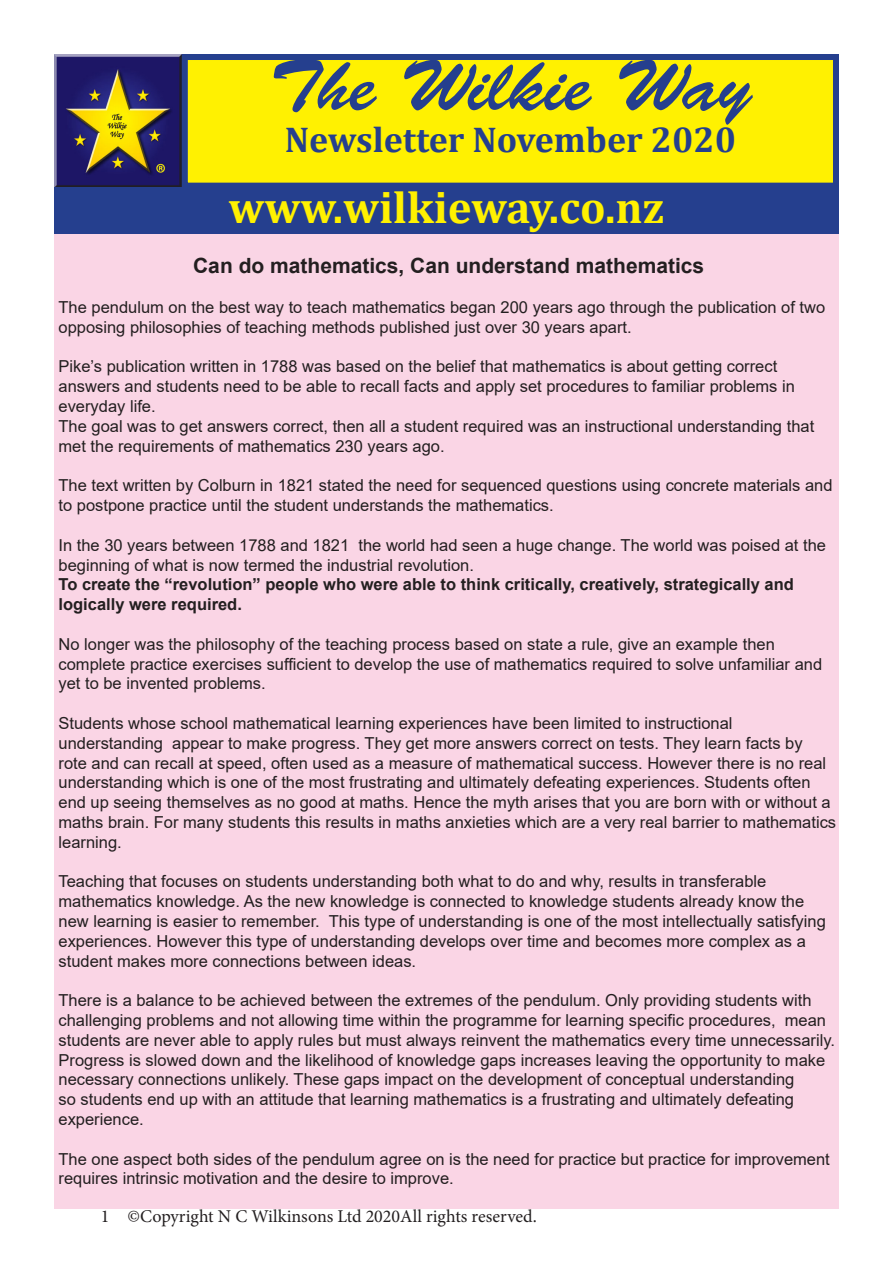
<style>
.page{position:relative;width:893px;height:1263px;background:#fff}
.page>*{position:absolute;margin:0;border:0;box-sizing:border-box;transform-origin:0 0}
.t1{font:72px "Brush Script Std";color:#253f8e}
.t2{font:700 45px "Cambria";color:#fff101}
.t3{font:700 36px "Cambria";color:#253f8e}
.t4{font:700 21px "Arial";color:#231f20}
.t5{font:18px "Minion Pro";color:#231f20}
.t6{font:16.5px/19.8px "Arial";color:#231f20}
.t7{font:700 16.5px/19.8px "Arial";color:#231f20}
</style>
<div class="page">
<img style="left:54px;top:55px;width:128px;height:133px">
<div style="left:185px;top:57px;width:651px;height:129px;background:#fff101"></div>
<div style="left:182px;top:54px;width:657px;height:135px;border:6px solid #253f8e"></div>
<div style="left:54px;top:188px;width:785px;height:46px;background:#253f8e"></div>
<div style="left:54px;top:234px;width:785px;height:975px;background:#fad5e5"></div>
<p class="t1" style="left:270px;top:46px;width:483px">The Wilkie Way</p>
<p class="t3" style="left:285px;top:115px;width:453px">Newsletter November 2020</p>
<p class="t2" style="left:229px;top:175px;width:437px">www.wilkieway.co.nz</p>
<p class="t4" style="left:193px;top:251px;width:513px">Can do mathematics, Can understand mathematics</p>
<p class="t6" style="left:58px;top:297px;width:768px">The pendulum on the best way to teach mathematics began 200 years ago through the publication of two opposing philosophies of teaching methods published just over 30 years apart.</p>
<p class="t6" style="left:58px;top:357px;width:738px">Pike’s publication written in 1788 was based on the belief that mathematics is about getting correct answers and students need to be able to recall facts and apply set procedures to familiar problems in everyday life.</p>
<p class="t6" style="left:58px;top:416px;width:757px">The goal was to get answers correct, then all a student required was an instructional understanding that met the requirements of mathematics 230 years ago.</p>
<p class="t6" style="left:58px;top:475px;width:776px">The text written by Colburn in 1821 stated the need for sequenced questions using concrete materials and to postpone practice until the student understands the mathematics.</p>
<p class="t6" style="left:58px;top:535px;width:769px">In the 30 years between 1788 and 1821 the world had seen a huge change. The world was poised at the beginning of what is now termed the industrial revolution.</p>
<p class="t7" style="left:58px;top:575px;width:737px">To create the “revolution” people who were able to think critically, creatively, strategically and logically were required.</p>
<p class="t6" style="left:58px;top:634px;width:765px">No longer was the philosophy of the teaching process based on state a rule, give an example then complete practice exercises sufficient to develop the use of mathematics required to solve unfamiliar and yet to be invented problems.</p>
<p class="t6" style="left:58px;top:713px;width:779px">Students whose school mathematical learning experiences have been limited to instructional understanding appear to make progress. They get more answers correct on tests. They learn facts by<br>rote and can recall at speed, often used as a measure of mathematical success. However there is no real understanding which is one of the most frustrating and ultimately defeating experiences. Students often end up seeing themselves as no good at maths. Hence the myth arises that you are born with or without a maths brain. For many students this results in maths anxieties which are a very real barrier to mathematics learning.</p>
<p class="t6" style="left:58px;top:871px;width:769px">Teaching that focuses on students understanding both what to do and why, results in transferable mathematics knowledge. As the new knowledge is connected to knowledge students already know the new learning is easier to remember. This type of understanding is one of the most intellectually satisfying experiences. However this type of understanding develops over time and becomes more complex as a student makes more connections between ideas.</p>
<p class="t6" style="left:58px;top:990px;width:778px">There is a balance to be achieved between the extremes of the pendulum. Only providing students with challenging problems and not allowing time within the programme for learning specific procedures, mean students are never able to apply rules but must always reinvent the mathematics every time unnecessarily.<br>Progress is slowed down and the likelihood of knowledge gaps increases leaving the opportunity to make necessary connections unlikely. These gaps impact on the development of conceptual understanding<br>so students end up with an attitude that learning mathematics is a frustrating and ultimately defeating experience.</p>
<p class="t6" style="left:58px;top:1149px;width:773px">The one aspect both sides of the pendulum agree on is the need for practice but practice for improvement requires intrinsic motivation and the desire to improve.</p>
<p class="t5" style="left:101px;top:1204px;width:437px">1 ©Copyright N C Wilkinsons Ltd 2020All rights reserved.</p>
</div>
